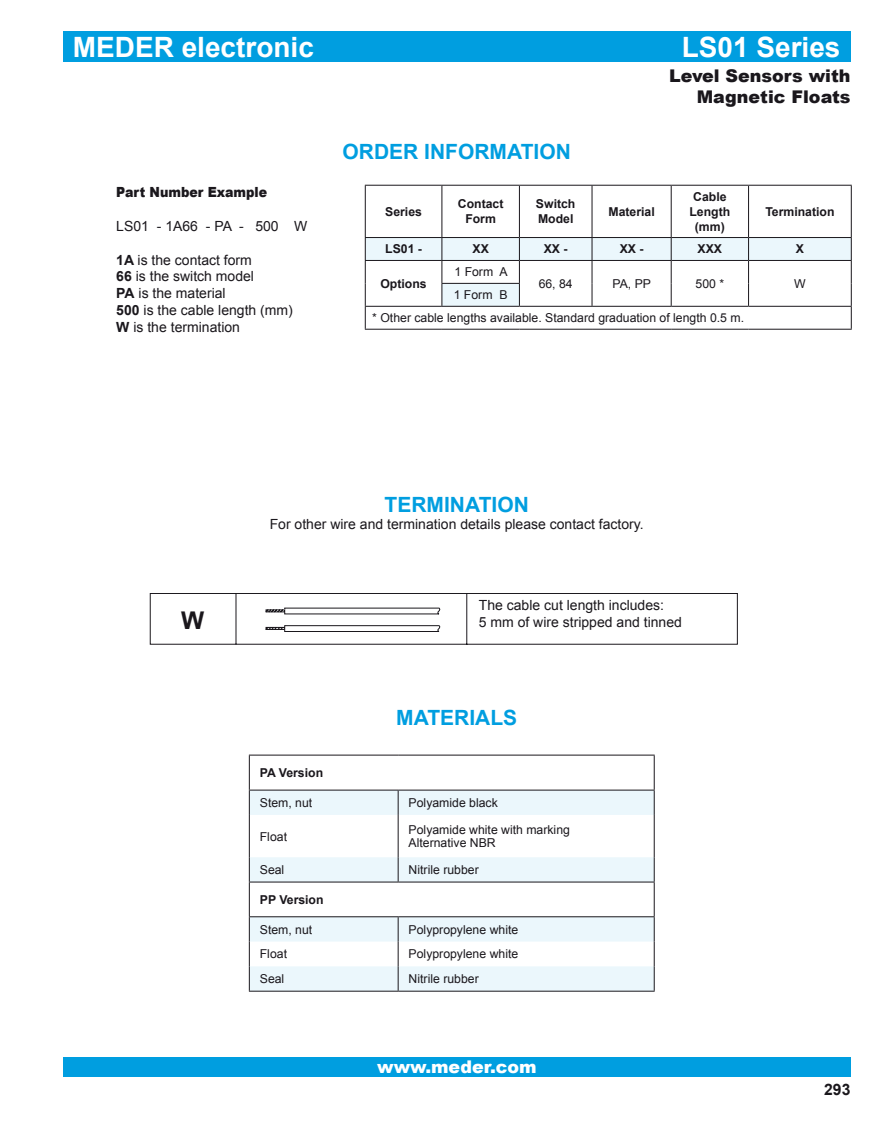
<style>
.page{position:relative;width:882px;height:1134px;background:#fff}
.page>*{position:absolute;margin:0;border:0;box-sizing:border-box;transform-origin:0 0}
.t1{font:700 28px "Arial";color:#fff}
.t2{font:700 24.5px "Arial";color:#1a171c}
.t3{font:700 21px "Arial";color:#009ee0}
.t4{font:900 17.5px/21px "Arial";color:#1a171c;text-align:right}
.t5{font:900 17.5px "Arial";color:#fff}
.t6{font:700 15.75px "Arial";color:#1a171c}
.t7{font:14px/16.8px "Arial";color:#1a171c}
.t8{font:900 14px "Arial";color:#1a171c;scale:.9 1}
.t9{font:12.25px/22.9px "Arial";color:#1a171c}
.t10{font:700 12.25px/14.7px "Arial";color:#1a171c;text-align:center}
.s1{font-weight:700}
</style>
<div class="page">
<div style="left:63px;top:1057px;width:787px;height:19px;background:#009ee0"></div>
<div style="left:63px;top:32px;width:787px;height:30px;background:#009ee0"></div>
<hr style="left:365px;top:185px;width:77px;height:1px;background:#1a171c">
<hr style="left:365px;top:186px;width:1px;height:51px;background:#1a171c">
<hr style="left:442px;top:185px;width:77px;height:1px;background:#1a171c">
<hr style="left:441px;top:186px;width:1px;height:51px;background:#1a171c">
<hr style="left:519px;top:185px;width:73px;height:1px;background:#1a171c">
<hr style="left:519px;top:186px;width:1px;height:51px;background:#1a171c">
<hr style="left:592px;top:185px;width:79px;height:1px;background:#1a171c">
<hr style="left:592px;top:186px;width:1px;height:51px;background:#1a171c">
<hr style="left:671px;top:185px;width:78px;height:1px;background:#1a171c">
<hr style="left:671px;top:186px;width:1px;height:51px;background:#1a171c">
<hr style="left:749px;top:185px;width:103px;height:1px;background:#1a171c">
<hr style="left:748px;top:186px;width:1px;height:51px;background:#1a171c">
<hr style="left:851px;top:186px;width:1px;height:51px;background:#1a171c">
<hr style="left:365px;top:237px;width:77px;height:1px;background:#1a171c">
<hr style="left:442px;top:237px;width:77px;height:1px;background:#1a171c">
<hr style="left:519px;top:237px;width:73px;height:1px;background:#1a171c">
<hr style="left:592px;top:237px;width:79px;height:1px;background:#1a171c">
<hr style="left:671px;top:237px;width:78px;height:1px;background:#1a171c">
<hr style="left:749px;top:237px;width:103px;height:1px;background:#1a171c">
<svg style="left:365px;top:238px;width:487px;height:91px"></svg>
<hr style="left:365px;top:329px;width:77px;height:1px;background:#1a171c">
<hr style="left:442px;top:329px;width:77px;height:1px;background:#1a171c">
<hr style="left:519px;top:329px;width:73px;height:1px;background:#1a171c">
<hr style="left:592px;top:329px;width:79px;height:1px;background:#1a171c">
<hr style="left:671px;top:329px;width:78px;height:1px;background:#1a171c">
<hr style="left:749px;top:329px;width:103px;height:1px;background:#1a171c">
<svg style="left:150px;top:593px;width:588px;height:52px"></svg>
<svg style="left:250px;top:791px;width:404px;height:200px;fill:#f3fafd"></svg>
<hr style="left:249px;top:755px;width:149px;height:1px;background:#1a171c">
<hr style="left:249px;top:756px;width:1px;height:34px;background:#1a171c">
<hr style="left:398px;top:755px;width:257px;height:1px;background:#1a171c">
<hr style="left:654px;top:756px;width:1px;height:34px;background:#1a171c">
<hr style="left:249px;top:790px;width:149px;height:1px;background:#1a171c">
<svg style="left:249px;top:791px;width:1px;height:24px"></svg>
<hr style="left:398px;top:790px;width:257px;height:1px;background:#1a171c">
<svg style="left:398px;top:791px;width:1px;height:24px"></svg>
<svg style="left:654px;top:791px;width:1px;height:24px"></svg>
<hr style="left:249px;top:815px;width:1px;height:42px;background:#1a171c">
<hr style="left:398px;top:815px;width:1px;height:42px;background:#1a171c">
<hr style="left:654px;top:815px;width:1px;height:42px;background:#1a171c">
<svg style="left:249px;top:857px;width:1px;height:25px"></svg>
<svg style="left:398px;top:857px;width:1px;height:25px"></svg>
<svg style="left:654px;top:857px;width:1px;height:25px"></svg>
<hr style="left:249px;top:882px;width:149px;height:1px;background:#1a171c">
<hr style="left:249px;top:882px;width:1px;height:34px;background:#1a171c">
<hr style="left:398px;top:882px;width:257px;height:1px;background:#1a171c">
<hr style="left:654px;top:882px;width:1px;height:34px;background:#1a171c">
<hr style="left:249px;top:916px;width:149px;height:1px;background:#1a171c">
<hr style="left:398px;top:916px;width:257px;height:1px;background:#1a171c">
<svg style="left:249px;top:917px;width:1px;height:74px"></svg>
<svg style="left:398px;top:917px;width:1px;height:74px"></svg>
<svg style="left:654px;top:917px;width:1px;height:74px"></svg>
<hr style="left:249px;top:991px;width:149px;height:1px;background:#1a171c">
<hr style="left:398px;top:991px;width:257px;height:1px;background:#1a171c">
<h1 class="t1" style="left:73px;top:31px;width:243px">MEDER electronic</h1>
<p class="t8" style="left:116px;top:185px;width:169px">Part Number Example</p>
<p class="t7" style="left:116px;top:218px;width:193px">LS01 - 1A66 - PA - 500 W</p>
<p class="t7" style="left:116px;top:251px;width:178px"><span class="s1">1A</span> is the contact form<br><span class="s1">66</span> is the switch model<br><span class="s1">PA</span> is the material<br><span class="s1">500</span> is the cable length (mm)<br><span class="s1">W</span> is the termination</p>
<h3 class="t3" style="left:343px;top:140px;width:230px">ORDER INFORMATION</h3>
<p class="t10" style="left:385px;top:204px;width:38px">Series</p>
<p class="t10" style="left:458px;top:197px;width:47px">Contact<br>Form</p>
<p class="t10" style="left:536px;top:197px;width:41px;text-align:left">Switch<br>Model</p>
<p class="t10" style="left:608px;top:204px;width:48px">Material</p>
<h1 class="t1" style="left:682px;top:31px;width:160px">LS01 Series</h1>
<h3 class="t4" style="left:669px;top:65px;width:183px">Level Sensors with<br>Magnetic Floats</h3>
<p class="t10" style="left:689px;top:189px;width:42px">Cable<br>Length (mm)</p>
<p class="t10" style="left:765px;top:204px;width:71px">Termination</p>
<p class="t10" style="left:385px;top:242px;width:38px">LS01 -</p>
<p class="t10" style="left:472px;top:242px;width:18px">XX</p>
<p class="t10" style="left:544px;top:242px;width:25px">XX -</p>
<p class="t10" style="left:620px;top:242px;width:25px">XX -</p>
<p class="t10" style="left:698px;top:242px;width:26px">XXX</p>
<p class="t10" style="left:796px;top:242px;width:10px">X</p>
<p class="t10" style="left:380px;top:276px;width:48px">Options</p>
<p class="t9" style="left:454px;top:261px;width:55px">1 Form A</p>
<p class="t9" style="left:539px;top:272px;width:36px">66, 84</p>
<p class="t9" style="left:612px;top:272px;width:40px">PA, PP</p>
<p class="t9" style="left:696px;top:272px;width:30px">500 *</p>
<p class="t9" style="left:794px;top:272px;width:13px">W</p>
<p class="t9" style="left:372px;top:284px;width:373px;text-indent:81px">1 Form B<br>* Other cable lengths available. Standard graduation of length 0.5 m.</p>
<h3 class="t3" style="left:385px;top:493px;width:146px">TERMINATION</h3>
<p class="t7" style="left:270px;top:515px;width:376px">For other wire and termination details please contact factory.</p>
<h2 class="t2" style="left:181px;top:606px;width:25px">W</h2>
<p class="t7" style="left:479px;top:597px;width:205px">The cable cut length includes:<br>5 mm of wire stripped and tinned</p>
<h3 class="t3" style="left:396px;top:706px;width:122px">MATERIALS</h3>
<p class="t10" style="left:260px;top:765px;width:65px">PA Version</p>
<p class="t9" style="left:260px;top:791px;width:54px">Stem, nut</p>
<p class="t9" style="left:409px;top:791px;width:91px">Polyamide black</p>
<p class="t9" style="left:260px;top:825px;width:29px">Float</p>
<p class="t9" style="left:409px;top:823px;width:163px;line-height:13.1px">Polyamide white with marking<br>Alternative NBR</p>
<p class="t9" style="left:260px;top:858px;width:26px">Seal</p>
<p class="t9" style="left:409px;top:858px;width:72px">Nitrile rubber</p>
<p class="t10" style="left:260px;top:892px;width:65px">PP Version</p>
<p class="t9" style="left:260px;top:918px;width:54px">Stem, nut</p>
<p class="t9" style="left:409px;top:918px;width:111px">Polypropylene white</p>
<p class="t9" style="left:260px;top:943px;width:29px">Float</p>
<p class="t9" style="left:409px;top:943px;width:111px">Polypropylene white</p>
<p class="t9" style="left:260px;top:967px;width:26px">Seal</p>
<p class="t9" style="left:409px;top:967px;width:72px">Nitrile rubber</p>
<h3 class="t5" style="left:377px;top:1057px;width:161px">www.meder.com</h3>
<p class="t6" style="left:824px;top:1081px;width:28px">293</p>
</div>
